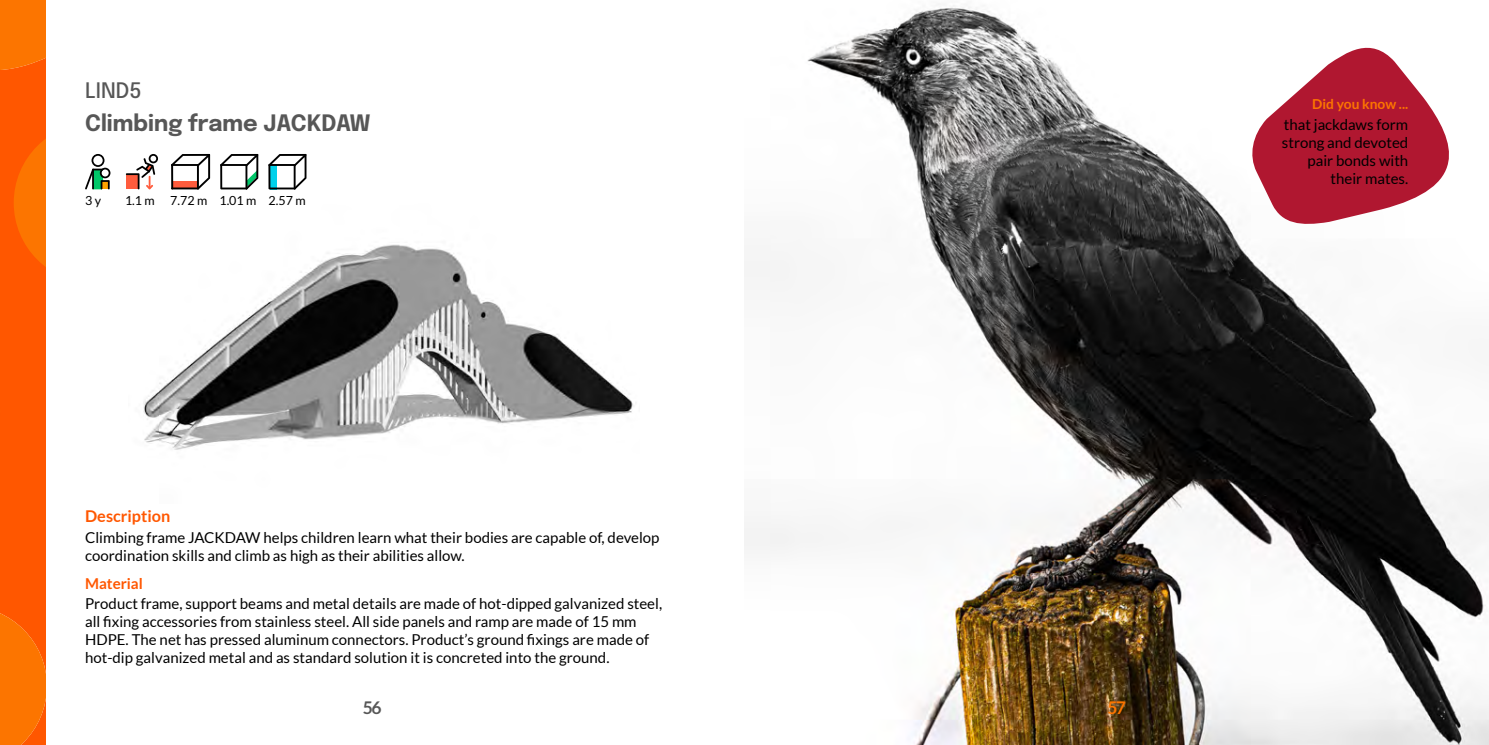
<style>
.page{position:relative;width:1489px;height:745px;background:#fff}
.page>*{position:absolute;margin:0;border:0;box-sizing:border-box;transform-origin:0 0}
.t1{font:700 22.5px "Epilogue";color:#575757}
.t2{font:500 21.25px "Epilogue";color:#575757}
.t3{font:700 17.5px "Lato";color:#575757}
.t4{font:700 17.5px "Lato";color:#fc7500}
.t5{font:700 16.25px "Lato";color:#ff5700}
.t6{font:15px/18px "Lato";color:#000}
.t7{font:700 15px "Lato";color:#ff5700}
.t8{font:700 13.75px "Lato";color:#fc7500}
.t9{font:12.5px "Lato";color:#000}
</style>
<div class="page">
<svg style="left:0;top:0;width:45px;height:744px;background:#fe6000"></svg>
<img style="left:138px;top:163px;width:496px;height:287px">
<img style="left:744px;top:4px;width:744px;height:740px">
<svg style="left:1248px;top:35px;width:220px;height:191px"></svg>
<svg style="left:171px;top:154px;width:39px;height:35px"></svg>
<svg style="left:268px;top:154px;width:38px;height:35px"></svg>
<svg style="left:220px;top:154px;width:38px;height:35px"></svg>
<svg style="left:85px;top:154px;width:25px;height:35px"></svg>
<svg style="left:126px;top:154px;width:32px;height:35px"></svg>
<h2 class="t2" style="left:85px;top:75px;width:58px">LIND5</h2>
<h1 class="t1" style="left:85px;top:106px;width:287px">Climbing frame JACKDAW</h1>
<p class="t9" style="left:85px;top:194px;width:18px">3 y</p>
<p class="t9" style="left:125px;top:194px;width:182px">1.1 m 7.72 m 1.01 m 2.57 m</p>
<p class="t5" style="left:85px;top:506px;width:87px">Description</p>
<p class="t6" style="left:85px;top:528px;width:576px">Climbing frame JACKDAW helps children learn what their bodies are capable of, develop coordination skills and climb as high as their abilities allow.</p>
<p class="t7" style="left:85px;top:574px;width:59px">Material</p>
<p class="t6" style="left:85px;top:594px;width:578px">Product frame, support beams and metal details are made of hot-dipped galvanized steel, all fixing accessories from stainless steel. All side panels and ramp are made of 15 mm HDPE. The net has pressed aluminum connectors. Product’s ground fixings are made of hot-dip galvanized metal and as standard solution it is concreted into the ground.</p>
<p class="t3" style="left:363px;top:697px;width:20px">56</p>
<p class="t4" style="left:1107px;top:697px;width:20px">57</p>
<p class="t8" style="left:1312px;top:96px;width:97px">Did you know ...</p>
<p class="t6" style="left:1281px;top:116px;width:128px;text-align:right">that jackdaws form strong and devoted pair bonds with their mates.</p>
</div>
